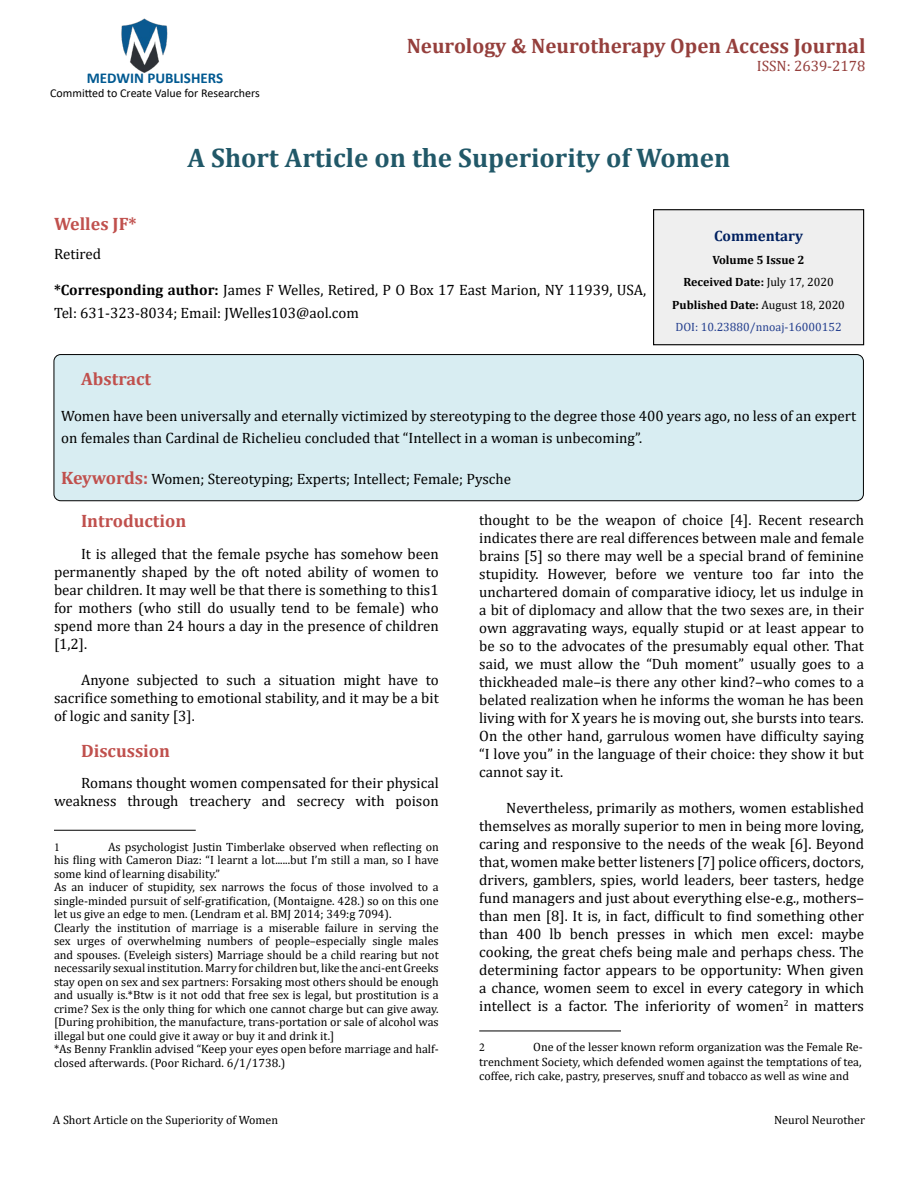
<style>
.page{position:relative;width:918px;height:1188px;background:#fff}
.page>*{position:absolute;margin:0;border:0;box-sizing:border-box;transform-origin:0 0}
.t1{font:700 27px "Cambria";color:#215868}
.t2{font:700 21px "Cambria";color:#953f3c}
.t3{font:700 18px "Cambria";color:#c0504d}
.t4{font:15px/18px "Cambria";color:#000;text-align:justify}
.t5{font:700 15px "Calibri";color:#005991}
.t6{font:15px "Cambria";color:#953f3c}
.t7{font:700 15px "Cambria";color:#002060}
.t8{font:12px/13.5px "Cambria";color:#000}
.t9{font:700 12px/22.5px "Cambria";color:#000;text-align:center}
.t10{font:12px "Calibri";color:#000}
.t11{font:12px "Minion Pro";color:#000}
.s1{font-weight:700}
.s2{font-weight:400}
.s3{font-weight:400;color:#25408f}
.s4{font-weight:700;font-size:18px;color:#c0504d}
</style>
<div class="page">
<img style="left:121px;top:18px;width:47px;height:55px">
<div style="left:654px;top:210px;width:210px;height:135px;background:#efefef"></div>
<div style="left:653px;top:209px;width:211px;height:136px;border:1px solid #000"></div>
<div style="left:54px;top:355px;width:809px;height:146px;background:#d8edf2;border-radius:7px"></div>
<div style="left:54px;top:354px;width:810px;height:147px;border:1px solid #000;border-radius:7px"></div>
<hr style="left:54px;top:830px;width:142px;height:1px;background:#000">
<hr style="left:479px;top:1031px;width:142px;height:1px;background:#000">
<p class="t5" style="left:87px;top:67px;width:138px">MEDWIN PUBLISHERS</p>
<p class="t10" style="left:50px;top:85px;width:211px">Committed to Create Value for Researchers</p>
<h2 class="t2" style="left:407px;top:31px;width:460px">Neurology &amp; Neurotherapy Open Access Journal</h2>
<p class="t6" style="left:757px;top:57px;width:110px">ISSN: 2639-2178</p>
<h1 class="t1" style="left:188px;top:139px;width:544px">A Short Article on the Superiority of Women</h1>
<p class="t3" style="left:54px;top:211px;width:84px">Welles JF*</p>
<p class="t4" style="left:54px;top:245px;width:49px">Retired</p>
<p class="t4" style="left:54px;top:279px;width:594px;line-height:22.5px"><span class="s1">*Corresponding author:</span> James F Welles, Retired, P O Box 17 East Marion, NY 11939, USA,<br>Tel: 631-323-8034; Email: JWelles103@aol.com</p>
<p class="t7" style="left:714px;top:226px;width:91px">Commentary</p>
<p class="t9" style="left:672px;top:248px;width:174px">Volume 5 Issue 2<br>Received Date: <span class="s2">July 17, 2020<br></span>Published Date: <span class="s2">August 18, 2020<br></span><span class="s3">DOI: 10.23880/nnoaj-16000152</span></p>
<p class="t3" style="left:81px;top:366px;width:71px">Abstract</p>
<p class="t4" style="left:61px;top:404px;width:797px;line-height:22.5px">Women have been universally and eternally victimized by stereotyping to the degree those 400 years ago, no less of an expert on females than Cardinal de Richelieu concluded that “Intellect in a woman is unbecoming”.</p>
<p class="t4" style="left:61px;top:469px;width:452px"><span class="s4">Keywords:</span> Women; Stereotyping; Experts; Intellect; Female; Pysche</p>
<p class="t3" style="left:81px;top:508px;width:107px">Introduction</p>
<p class="t4" style="left:54px;top:544px;width:386px;text-indent:27px">It is alleged that the female psyche has somehow been permanently shaped by the oft noted ability of women to bear children. It may well be that there is something to this1 for mothers (who still do usually tend to be female) who spend more than 24 hours a day in the presence of children [1,2].</p>
<p class="t4" style="left:54px;top:670px;width:386px;text-indent:27px">Anyone subjected to such a situation might have to sacrifice something to emotional stability, and it may be a bit of logic and sanity [3].</p>
<p class="t3" style="left:81px;top:738px;width:91px">Discussion</p>
<p class="t4" style="left:54px;top:774px;width:386px;text-align:right">Romans thought women compensated for their physical weakness through treachery and secrecy with poison</p>
<p class="t11" style="left:54px;top:839px;width:7px">1</p>
<p class="t4" style="left:479px;top:510px;width:386px">thought to be the weapon of choice [4]. Recent research indicates there are real differences between male and female brains [5] so there may well be a special brand of feminine stupidity. However, before we venture too far into the unchartered domain of comparative idiocy, let us indulge in a bit of diplomacy and allow that the two sexes are, in their own aggravating ways, equally stupid or at least appear to be so to the advocates of the presumably equal other. That said, we must allow the “Duh moment” usually goes to a thickheaded male–is there any other kind?–who comes to a belated realization when he informs the woman he has been living with for X years he is moving out, she bursts into tears.<br>On the other hand, garrulous women have difficulty saying “I love you” in the language of their choice: they show it but cannot say it.</p>
<p class="t4" style="left:479px;top:798px;width:386px;text-indent:27px">Nevertheless, primarily as mothers, women established themselves as morally superior to men in being more loving, caring and responsive to the needs of the weak [6]. Beyond that, women make better listeners [7] police officers, doctors, drivers, gamblers, spies, world leaders, beer tasters, hedge fund managers and just about everything else-e.g., mothers– than men [8]. It is, in fact, difficult to find something other than 400 lb bench presses in which men excel: maybe cooking, the great chefs being male and perhaps chess. The determining factor appears to be opportunity: When given a chance, women seem to excel in every category in which intellect is a factor. The inferiority of women<sup>2</sup> in matters</p>
<p class="t11" style="left:479px;top:1039px;width:7px">2</p>
<p class="t8" style="left:54px;top:840px;width:386px;text-indent:54px">As psychologist Justin Timberlake observed when reflecting on his fling with Cameron Diaz: “I learnt a lot......but I’m still a man, so I have some kind of learning disability.”<br>As an inducer of stupidity, sex narrows the focus of those involved to a single-minded pursuit of self-gratification, (Montaigne. 428.) so on this one let us give an edge to men. (Lendram et al. BMJ 2014; 349:g 7094).<br>Clearly the institution of marriage is a miserable failure in serving the sex urges of overwhelming numbers of people–especially single males and spouses. (Eveleigh sisters) Marriage should be a child rearing but not necessarily sexual institution. Marry for children but, like the anci-ent Greeks stay open on sex and sex partners: Forsaking most others should be enough and usually is.*Btw is it not odd that free sex is legal, but prostitution is a crime? Sex is the only thing for which one cannot charge but can give away. [During prohibition, the manufacture, trans-portation or sale of alcohol was illegal but one could give it away or buy it and drink it.]<br>*As Benny Franklin advised “Keep your eyes open before marriage and half&shy;closed afterwards. (Poor Richard. 6/1/1738.)</p>
<p class="t8" style="left:479px;top:1040px;width:385px;line-height:14.4px;text-align:justify;text-indent:54px">One of the lesser known reform organization was the Female Re&shy;trenchment Society, which defended women against the temptations of tea, coffee, rich cake, pastry, preserves, snuff and tobacco as well as wine and</p>
<p class="t8" style="left:53px;top:1113px;width:227px">A Short Article on the Superiority of Women</p>
<p class="t8" style="left:774px;top:1113px;width:93px">Neurol Neurother</p>
</div>
